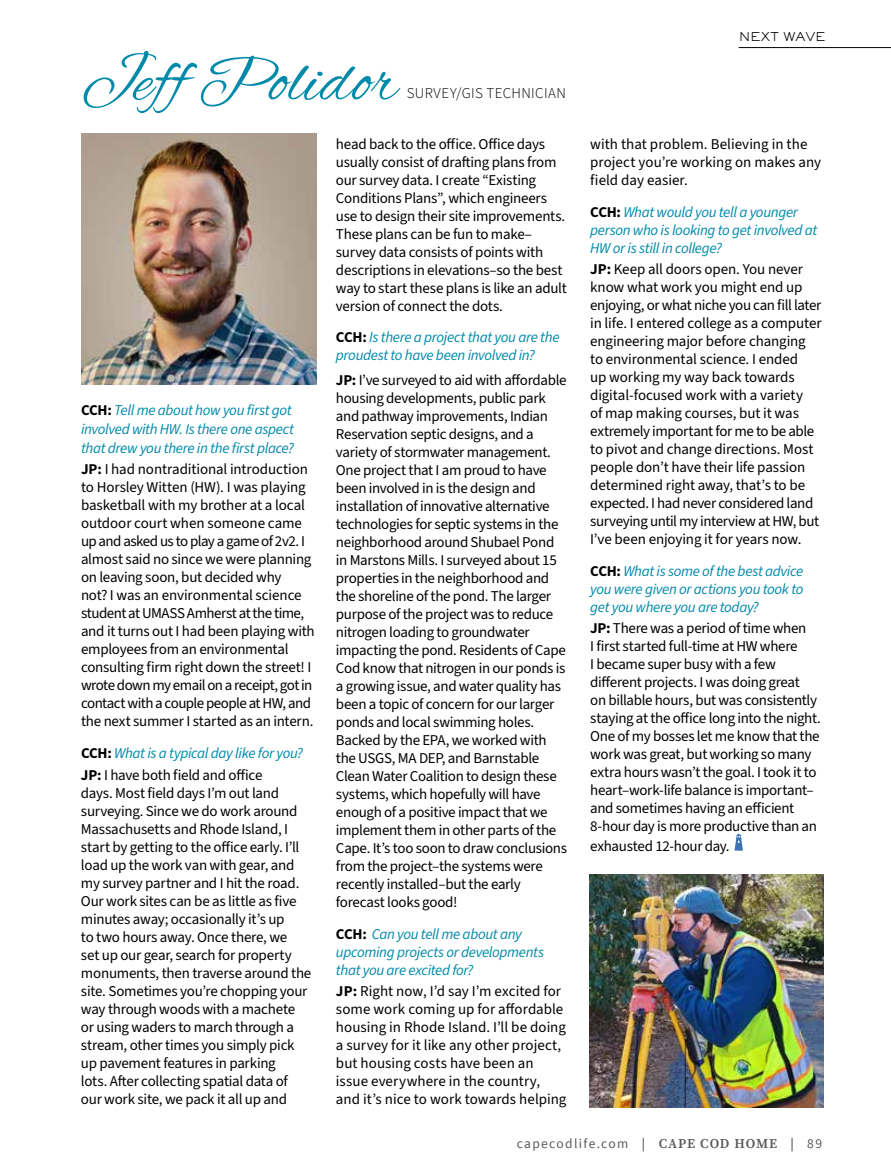
<style>
.page{position:relative;width:891px;height:1175px;background:#fff}
.page>*{position:absolute;margin:0;border:0;box-sizing:border-box;transform-origin:0 0}
.t1{font:67.5px "Alex Brush";color:#008aaa}
.t2{font:15px/18px "Source Sans 3";letter-spacing:-.02em;color:#000}
.t3{font:italic 15px/18px "Source Sans 3";letter-spacing:-.025em;color:#008aaa}
.t4{font:15px/18px "Source Sans 3";color:#000}
.t5{font:300 15px "Source Sans 3";letter-spacing:.025em;color:#000}
.t6{font:13.5px "Source Sans Pro";letter-spacing:.1em;color:#58595b}
.t7{font:300 12px "Sackers Gothic Std";color:#000}
.s1{font-weight:700;font-style:normal;color:#000}
.s2{font-weight:700}
.s3{font-style:normal;color:#000}
.s4{font-weight:600}
.s5{font-family:"Source Serif Pro";font-weight:600}
</style>
<div class="page">
<hr style="left:739px;top:47px;width:152px;height:1px;background:#000">
<img style="left:82px;top:133px;width:235px;height:251px">
<svg style="left:735px;top:833px;width:8px;height:17px"></svg>
<img style="left:590px;top:874px;width:234px;height:233px">
<h1 class="t1" style="left:81px;top:43px;width:318px">Jeff Polidor</h1>
<p class="t5" style="left:407px;top:83px;width:161px">SURVEY/GIS TECHNICIAN</p>
<p class="t3" style="left:81px;top:401px;width:215px;line-height:18.8px"><span class="s1">CCH:</span> Tell me about how you first got involved with HW. Is there one aspect that drew you there in the first place?</p>
<p class="t2" style="left:81px;top:460px;width:235px"><span class="s2">JP:</span> I had nontraditional introduction to Horsley Witten (HW). I was playing basketball with my brother at a local outdoor court when someone came up and asked us to play a game of 2v2. I almost said no since we were planning on leaving soon, but decided why<br>not? I was an environmental science student at UMASS Amherst at the time, and it turns out I had been playing with employees from an environmental consulting firm right down the street! I wrote down my email on a receipt, got in contact with a couple people at HW, and the next summer I started as an intern.</p>
<p class="t3" style="left:81px;top:743px;width:224px;line-height:21.3px"><span class="s1">CCH:</span> What is a typical day like for you?<br><span class="s1">JP:</span> <span class="s3">I have both field and office</span></p>
<p class="t2" style="left:81px;top:784px;width:232px">days. Most field days I’m out land surveying. Since we do work around Massachusetts and Rhode Island, I start by getting to the office early. I’ll load up the work van with gear, and my survey partner and I hit the road.<br>Our work sites can be as little as five minutes away; occasionally it’s up<br>to two hours away. Once there, we<br>set up our gear, search for property monuments, then traverse around the site. Sometimes you’re chopping your way through woods with a machete or using waders to march through a stream, other times you simply pick up pavement features in parking<br>lots. After collecting spatial data of our work site, we pack it all up and</p>
<p class="t2" style="left:336px;top:135px;width:232px">head back to the office. Office days usually consist of drafting plans from our survey data. I create “Existing Conditions Plans”, which engineers use to design their site improvements.<br>These plans can be fun to make– survey data consists of points with descriptions in elevations–so the best way to start these plans is like an adult version of connect the dots.</p>
<p class="t3" style="left:336px;top:328px;width:225px"><span class="s1">CCH:</span> Is there a project that you are the proudest to have been involved in?</p>
<p class="t2" style="left:336px;top:371px;width:233px"><span class="s2">JP:</span> I’ve surveyed to aid with affordable housing developments, public park and pathway improvements, Indian Reservation septic designs, and a variety of stormwater management.<br>One project that I am proud to have been involved in is the design and installation of innovative alternative technologies for septic systems in the neighborhood around Shubael Pond in Marstons Mills. I surveyed about 15 properties in the neighborhood and the shoreline of the pond. The larger purpose of the project was to reduce nitrogen loading to groundwater impacting the pond. Residents of Cape Cod know that nitrogen in our ponds is a growing issue, and water quality has been a topic of concern for our larger ponds and local swimming holes.<br>Backed by the EPA, we worked with the USGS, MA DEP, and Barnstable Clean Water Coalition to design these systems, which hopefully will have enough of a positive impact that we implement them in other parts of the Cape. It’s too soon to draw conclusions from the project–the systems were recently installed–but the early forecast looks good!</p>
<p class="t3" style="left:336px;top:925px;width:210px"><span class="s1">CCH:</span> Can you tell me about any upcoming projects or developments that you are excited for?</p>
<p class="t4" style="left:336px;top:982px;width:232px"><span class="s2">JP:</span> Right now, I’d say I’m excited for some work coming up for affordable housing in Rhode Island. I’ll be doing a survey for it like any other project, but housing costs have been an issue everywhere in the country, and it’s nice to work towards helping</p>
<p class="t7" style="left:739px;top:28px;width:89px">NEXT WAVE</p>
<p class="t4" style="left:590px;top:136px;width:233px">with that problem. Believing in the project you’re working on makes any field day easier.</p>
<p class="t3" style="left:590px;top:203px;width:229px"><span class="s1">CCH:</span> What would you tell a younger person who is looking to get involved at<br>HW or is still in college?</p>
<p class="t2" style="left:590px;top:261px;width:233px"><span class="s2">JP:</span> Keep all doors open. You never know what work you might end up enjoying, or what niche you can fill later in life. I entered college as a computer engineering major before changing to environmental science. I ended<br>up working my way back towards digital-focused work with a variety<br>of map making courses, but it was extremely important for me to be able to pivot and change directions. Most people don’t have their life passion determined right away, that’s to be expected. I had never considered land surveying until my interview at HW, but I’ve been enjoying it for years now.</p>
<p class="t3" style="left:590px;top:562px;width:215px;text-align:justify"><span class="s1">CCH:</span> What is some of the best advice you were given or actions you took to get you where you are today?</p>
<p class="t2" style="left:590px;top:619px;width:232px"><span class="s2">JP:</span> There was a period of time when<br>I first started full-time at HW where<br>I became super busy with a few different projects. I was doing great<br>on billable hours, but was consistently staying at the office long into the night.<br>One of my bosses let me know that the work was great, but working so many extra hours wasn’t the goal. I took it to heart–work-life balance is important– and sometimes having an efficient 8-hour day is more productive than an</p>
<p class="t2" style="left:590px;top:837px;width:141px">exhausted 12-hour day.</p>
<p class="t6" style="left:517px;top:1135px;width:307px">capecodlife.com <span class="s4">|</span> <span class="s5">CAPE COD HOME</span> <span class="s4">|</span> 89</p>
</div>
